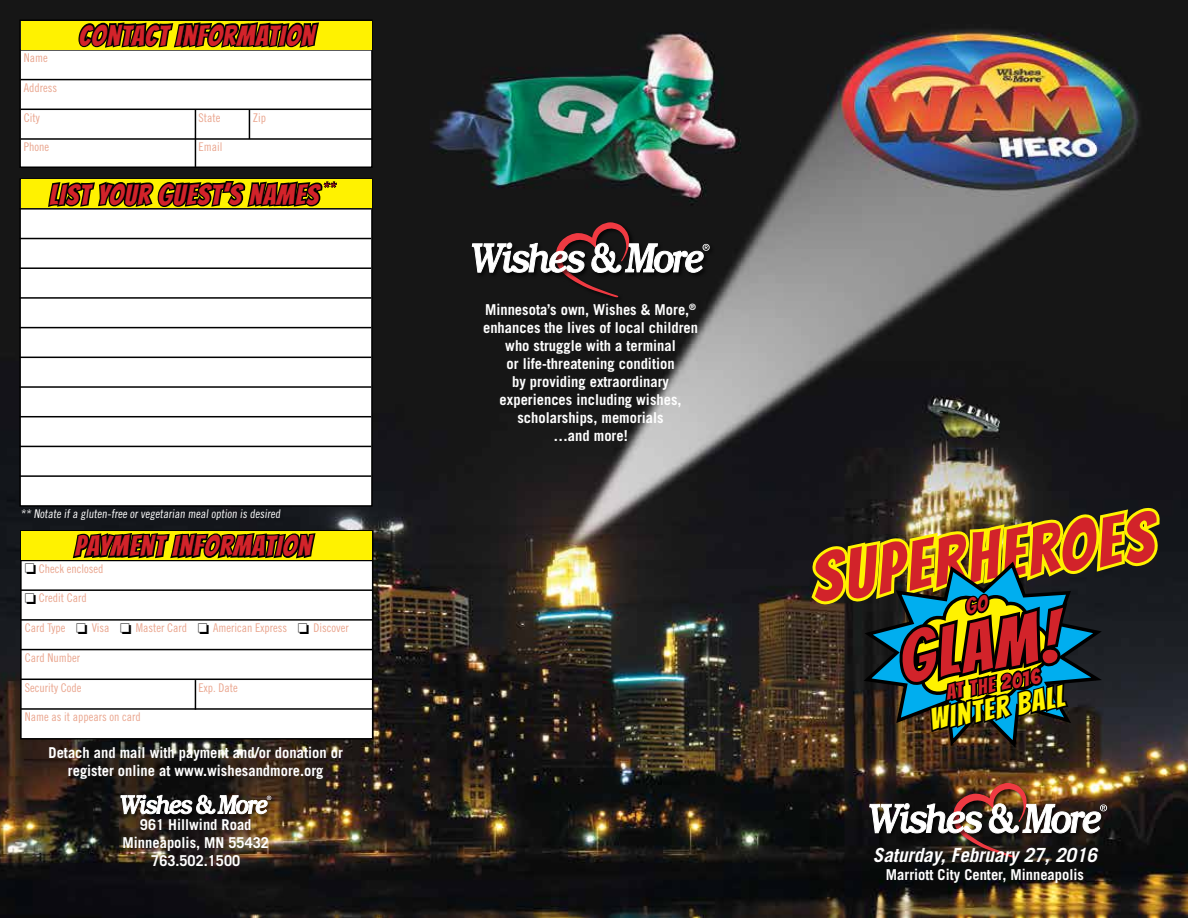
<style>
.page{position:relative;width:1188px;height:918px;background:#fff}
.page>*{position:absolute;margin:0;border:0;box-sizing:border-box;transform-origin:0 0}
.t1{font:69px "Bangers";color:#d2232a}
.t2{font:30px "Bangers";color:#fff200}
.t3{font:28.5px "Bangers";letter-spacing:.04em;color:#d2232a}
.t4{font:21px "Bangers";color:#d2232a}
.t5{font:italic 700 19.5px "Trade Gothic";color:#fff}
.t6{font:700 15px/18px "Trade Gothic";color:#fff;text-align:center}
.t7{font:12px "Trade Gothic Cond Eighteen";color:#eaa68f}
.t8{font:12px "Trade Gothic Cond Eighteen";color:#fff}
.s1{color:#000}
</style>
<div class="page">
<img style="left:0;top:0;width:1188px;height:918px">
<div style="left:554px;top:221px;width:81px;height:82px;background:#161616"></div>
<div style="left:952px;top:782px;width:80px;height:82px;background:#000;opacity:.75"></div>
<div style="left:471px;top:241px;width:245px;height:38px;background:#161616"></div>
<svg style="left:472px;top:222px;width:238px;height:76px"></svg>
<div style="left:868px;top:802px;width:245px;height:37px;background:#000;opacity:.75"></div>
<img style="left:869px;top:783px;width:238px;height:75px">
<div style="left:20px;top:20px;width:352px;height:147px;background:#fff"></div>
<div style="left:19px;top:20px;width:354px;height:148px;border:2px solid #000"></div>
<div style="left:20px;top:179px;width:352px;height:327px;background:#fff"></div>
<div style="left:19px;top:178px;width:354px;height:329px;border:2px solid #000"></div>
<div style="left:21px;top:531px;width:352px;height:208px;background:#fff"></div>
<div style="left:20px;top:530px;width:353px;height:210px;border:2px solid #000"></div>
<hr style="left:20px;top:49px;width:351px;height:2px;background:#000">
<hr style="left:20px;top:79px;width:352px;height:1px;background:#000">
<hr style="left:20px;top:109px;width:352px;height:1px;background:#000">
<hr style="left:20px;top:138px;width:352px;height:2px;background:#000">
<hr style="left:20px;top:208px;width:351px;height:2px;background:#000">
<hr style="left:20px;top:238px;width:351px;height:1px;background:#000">
<hr style="left:20px;top:267px;width:351px;height:2px;background:#000">
<hr style="left:20px;top:297px;width:351px;height:2px;background:#000">
<hr style="left:20px;top:327px;width:351px;height:1px;background:#000">
<hr style="left:20px;top:357px;width:351px;height:1px;background:#000">
<hr style="left:20px;top:386px;width:351px;height:2px;background:#000">
<hr style="left:20px;top:416px;width:351px;height:1px;background:#000">
<hr style="left:20px;top:446px;width:351px;height:1px;background:#000">
<hr style="left:20px;top:475px;width:351px;height:2px;background:#000">
<hr style="left:21px;top:530px;width:352px;height:2px;background:#000">
<hr style="left:21px;top:560px;width:352px;height:1px;background:#000">
<hr style="left:21px;top:589px;width:352px;height:2px;background:#000">
<hr style="left:21px;top:619px;width:352px;height:2px;background:#000">
<hr style="left:21px;top:649px;width:352px;height:1px;background:#000">
<hr style="left:21px;top:679px;width:352px;height:1px;background:#000">
<hr style="left:21px;top:708px;width:352px;height:2px;background:#000">
<hr style="left:195px;top:109px;width:1px;height:58px;background:#000">
<hr style="left:195px;top:680px;width:1px;height:30px;background:#000">
<hr style="left:249px;top:109px;width:1px;height:30px;background:#000">
<div style="left:22px;top:531px;width:350px;height:29px;background:#fff200"></div>
<div style="left:21px;top:180px;width:350px;height:28px;background:#fff200"></div>
<div style="left:21px;top:21px;width:350px;height:28px;background:#fff200"></div>
<svg style="left:77px;top:6px;width:244px;height:111px"></svg>
<svg style="left:46px;top:165px;width:292px;height:103px"></svg>
<svg style="left:71px;top:516px;width:246px;height:105px"></svg>
<div style="left:119px;top:794px;width:158px;height:26px;background:#000;opacity:.75"></div>
<svg style="left:120px;top:794px;width:151px;height:21px"></svg>
<svg style="left:864px;top:744px;width:238px;height:4px"></svg>
<img style="left:808px;top:352px;width:356px;height:392px">
<h3 class="t3" style="left:79px;top:14px;width:237px">CONTACT INFORMATION</h3>
<p class="t7" style="left:24px;top:51px;width:25px">Name</p>
<p class="t7" style="left:24px;top:81px;width:35px">Address</p>
<p class="t7" style="left:24px;top:110px;width:17px">City</p>
<p class="t7" style="left:198px;top:110px;width:23px">State</p>
<p class="t7" style="left:253px;top:110px;width:15px">Zip</p>
<p class="t7" style="left:24px;top:140px;width:27px">Phone</p>
<p class="t7" style="left:198px;top:140px;width:25px">Email</p>
<h3 class="t3" style="left:50px;top:173px;width:290px">LIST YOUR GUEST’S NAMES <sup>**</sup></h3>
<p class="t6" style="left:483px;top:300px;width:217px">Minnesota’s own, Wishes &amp; More,<sup>® </sup>enhances the lives of local children who struggle with a terminal<br>or life-threatening condition<br>by providing extraordinary experiences including wishes, scholarships, memorials<br>…and more!</p>
<p class="t8" style="left:20px;top:507px;width:263px">** Notate if a gluten-free or vegetarian meal option is desired</p>
<h1 class="t1" style="left:805px;top:527px;width:345px;rotate:-7deg">SUPERHEROES</h1>
<h3 class="t3" style="left:75px;top:525px;width:237px">PAYMENT INFORMATION</h3>
<p class="t7" style="left:25px;top:561px;width:80px"><span class="s1">□</span> Check enclosed</p>
<p class="t7" style="left:25px;top:591px;width:64px"><span class="s1">□</span> Credit Card</p>
<p class="t7" style="left:25px;top:621px;width:326px">Card Type <span class="s1">□</span> Visa <span class="s1">□</span> Master Card <span class="s1">□</span> American Express <span class="s1">□</span> Discover</p>
<p class="t7" style="left:25px;top:651px;width:57px">Card Number</p>
<p class="t7" style="left:25px;top:680px;width:58px">Security Code</p>
<p class="t7" style="left:199px;top:680px;width:41px">Exp. Date</p>
<p class="t7" style="left:25px;top:710px;width:117px">Name as it appears on card</p>
<h1 class="t1" style="left:892px;top:607px;width:162px;rotate:-8deg">GLAM!</h1>
<h3 class="t4" style="left:943px;top:677px;width:97px;rotate:-10deg">AT THE 2016</h3>
<h2 class="t2" style="left:926px;top:698px;width:138px;rotate:-10deg">WINTER BALL</h2>
<p class="t6" style="left:49px;top:743px;width:296px">Detach and mail with payment and/or donation or register online at www.wishesandmore.org</p>
<p class="t6" style="left:123px;top:815px;width:148px">961 Hillwind Road<br>Minneapolis, MN 55432<br>763.502.1500</p>
<h3 class="t5" style="left:873px;top:844px;width:226px">Saturday, February 27, 2016</h3>
<p class="t6" style="left:886px;top:866px;width:200px">Marriott City Center, Minneapolis</p>
</div>
